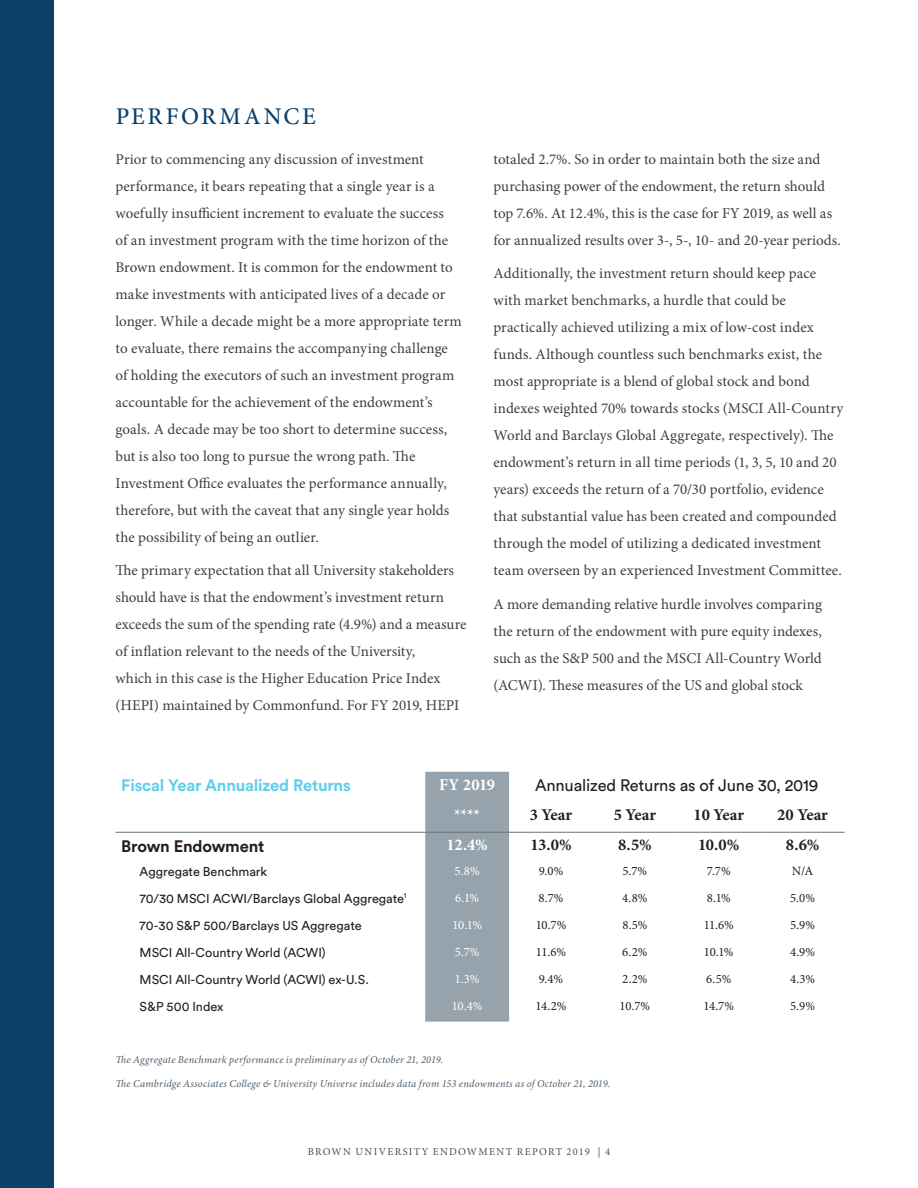
<style>
.page{position:relative;width:918px;height:1188px;background:#fff}
.page>*{position:absolute;margin:0;border:0;box-sizing:border-box;transform-origin:0 0}
.t1{font:500 24px "Minion Pro";letter-spacing:.105em;color:#0c3f6a}
.t2{font:700 16.5px "Minion Pro";letter-spacing:-.005em;color:#231f20}
.t3{font:16.5px "Circular Std";letter-spacing:-.01em;color:#231f20}
.t4{font:700 16.5px "Circular Std";letter-spacing:-.015em;color:#60ceeb}
.t5{font:700 16.5px "Minion Pro";letter-spacing:-.02em;color:#fff}
.t6{font:700 16.5px "Circular Std";letter-spacing:-.01em;color:#231f20}
.t7{font:15px/27px "Minion Pro";letter-spacing:.005em;color:#3e3e3f}
.t8{font:12.75px "Circular Std";letter-spacing:-.005em;color:#231f20}
.t9{font:12.75px "Minion Pro";letter-spacing:-.04em;color:#231f20}
.t10{font:12.75px "Minion Pro";color:#fff}
.t11{font:italic 10.5px "Minion Pro";letter-spacing:.015em;color:#4d5d6a}
.t12{font:10.5px "Minion Pro";letter-spacing:.125em;color:#465157}
</style>
<div class="page">
<div style="left:0;top:0;width:54px;height:1188px;background:#0c3f6a"></div>
<div style="left:425px;top:772px;width:84px;height:250px;background:#96a3ad"></div>
<hr style="left:116px;top:832px;width:309px;height:1px;background:#66747b">
<hr style="left:425px;top:832px;width:84px;height:1px;background:#66747b">
<hr style="left:509px;top:832px;width:84px;height:1px;background:#66747b">
<hr style="left:593px;top:832px;width:84px;height:1px;background:#66747b">
<hr style="left:677px;top:832px;width:84px;height:1px;background:#66747b">
<hr style="left:761px;top:832px;width:84px;height:1px;background:#66747b">
<p class="t1" style="left:116px;top:102px;width:202px">PERFORMANCE</p>
<p class="t7" style="left:116px;top:145px;width:348px">Prior to commencing any discussion of investment performance, it bears repeating that a single year is a woefully insufficient increment to evaluate the success<br>of an investment program with the time horizon of the Brown endowment. It is common for the endowment to make investments with anticipated lives of a decade or longer. While a decade might be a more appropriate term to evaluate, there remains the accompanying challenge of holding the executors of such an investment program accountable for the achievement of the endowment’s goals. A decade may be too short to determine success, but is also too long to pursue the wrong path. The Investment Office evaluates the performance annually, therefore, but with the caveat that any single year holds the possibility of being an outlier.</p>
<p class="t7" style="left:116px;top:557px;width:352px">The primary expectation that all University stakeholders should have is that the endowment’s investment return exceeds the sum of the spending rate (4.9%) and a measure of inflation relevant to the needs of the University,<br>which in this case is the Higher Education Price Index (HEPI) maintained by Commonfund. For FY 2019, HEPI</p>
<p class="t7" style="left:494px;top:145px;width:349px">totaled 2.7%. So in order to maintain both the size and purchasing power of the endowment, the return should top 7.6%. At 12.4%, this is the case for FY 2019, as well as for annualized results over 3-, 5-, 10- and 20-year periods.</p>
<p class="t7" style="left:494px;top:260px;width:352px">Additionally, the investment return should keep pace with market benchmarks, a hurdle that could be practically achieved utilizing a mix of low-cost index funds. Although countless such benchmarks exist, the most appropriate is a blend of global stock and bond indexes weighted 70% towards stocks (MSCI All-Country World and Barclays Global Aggregate, respectively). The endowment’s return in all time periods (1, 3, 5, 10 and 20 years) exceeds the return of a 70/30 portfolio, evidence that substantial value has been created and compounded through the model of utilizing a dedicated investment team overseen by an experienced Investment Committee.</p>
<p class="t7" style="left:494px;top:591px;width:330px;text-align:justify">A more demanding relative hurdle involves comparing the return of the endowment with pure equity indexes, such as the S&amp;P 500 and the MSCI All-Country World (ACWI). These measures of the US and global stock</p>
<p class="t4" style="left:121px;top:774px;width:231px">Fiscal Year Annualized Returns</p>
<p class="t5" style="left:439px;top:774px;width:58px">FY 2019</p>
<p class="t3" style="left:535px;top:775px;width:285px">Annualized Returns as of June 30, 2019</p>
<p class="t5" style="left:454px;top:805px;width:27px">****</p>
<p class="t2" style="left:530px;top:805px;width:44px">3 Year</p>
<p class="t2" style="left:614px;top:805px;width:44px">5 Year</p>
<p class="t2" style="left:693px;top:805px;width:52px">10 Year</p>
<p class="t2" style="left:777px;top:805px;width:52px">20 Year</p>
<p class="t6" style="left:121px;top:835px;width:145px">Brown Endowment</p>
<p class="t5" style="left:446px;top:835px;width:43px">12.4%</p>
<p class="t2" style="left:530px;top:835px;width:43px">13.0%</p>
<p class="t2" style="left:618px;top:835px;width:35px">8.5%</p>
<p class="t2" style="left:698px;top:835px;width:43px">10.0%</p>
<p class="t2" style="left:786px;top:835px;width:35px">8.6%</p>
<p class="t8" style="left:140px;top:863px;width:129px">Aggregate Benchmark</p>
<p class="t10" style="left:455px;top:862px;width:27px">5.8%</p>
<p class="t9" style="left:539px;top:862px;width:26px">9.0%</p>
<p class="t9" style="left:623px;top:862px;width:26px">5.7%</p>
<p class="t9" style="left:707px;top:862px;width:25px">7.7%</p>
<p class="t9" style="left:792px;top:862px;width:23px">N/A</p>
<p class="t8" style="left:140px;top:890px;width:268px">70/30 MSCI ACWI/Barclays Global Aggregate<sup>1</sup></p>
<p class="t10" style="left:455px;top:889px;width:26px">6.1%</p>
<p class="t9" style="left:539px;top:889px;width:26px">8.7%</p>
<p class="t9" style="left:622px;top:889px;width:27px">4.8%</p>
<p class="t9" style="left:707px;top:889px;width:25px">8.1%</p>
<p class="t9" style="left:790px;top:889px;width:27px">5.0%</p>
<p class="t8" style="left:140px;top:917px;width:223px">70-30 S&amp;P 500/Barclays US Aggregate</p>
<p class="t10" style="left:452px;top:916px;width:31px">10.1%</p>
<p class="t9" style="left:536px;top:916px;width:32px">10.7%</p>
<p class="t9" style="left:622px;top:916px;width:27px">8.5%</p>
<p class="t9" style="left:704px;top:916px;width:32px">11.6%</p>
<p class="t9" style="left:790px;top:916px;width:26px">5.9%</p>
<p class="t8" style="left:140px;top:944px;width:188px">MSCI All-Country World (ACWI)</p>
<p class="t10" style="left:455px;top:943px;width:26px">5.7%</p>
<p class="t9" style="left:536px;top:943px;width:32px">11.6%</p>
<p class="t9" style="left:622px;top:943px;width:27px">6.2%</p>
<p class="t9" style="left:704px;top:943px;width:31px">10.1%</p>
<p class="t9" style="left:790px;top:943px;width:27px">4.9%</p>
<p class="t8" style="left:140px;top:971px;width:231px">MSCI All-Country World (ACWI) ex-U.S.</p>
<p class="t10" style="left:455px;top:970px;width:26px">1.3%</p>
<p class="t9" style="left:539px;top:970px;width:26px">9.4%</p>
<p class="t9" style="left:622px;top:970px;width:27px">2.2%</p>
<p class="t9" style="left:706px;top:970px;width:27px">6.5%</p>
<p class="t9" style="left:790px;top:970px;width:27px">4.3%</p>
<p class="t8" style="left:140px;top:998px;width:85px">S&amp;P 500 Index</p>
<p class="t10" style="left:452px;top:997px;width:32px">10.4%</p>
<p class="t9" style="left:536px;top:997px;width:32px">14.2%</p>
<p class="t9" style="left:620px;top:997px;width:32px">10.7%</p>
<p class="t9" style="left:704px;top:997px;width:32px">14.7%</p>
<p class="t9" style="left:790px;top:997px;width:26px">5.9%</p>
<p class="t11" style="left:116px;top:1053px;width:329px">The Aggregate Benchmark performance is preliminary as of October 21, 2019.</p>
<p class="t11" style="left:116px;top:1077px;width:496px">The Cambridge Associates College &amp; University Universe includes data from 153 endowments as of October 21, 2019.</p>
<p class="t12" style="left:308px;top:1145px;width:304px">BROWN UNIVERSITY ENDOWMENT REPORT 2019 | 4</p>
</div>
